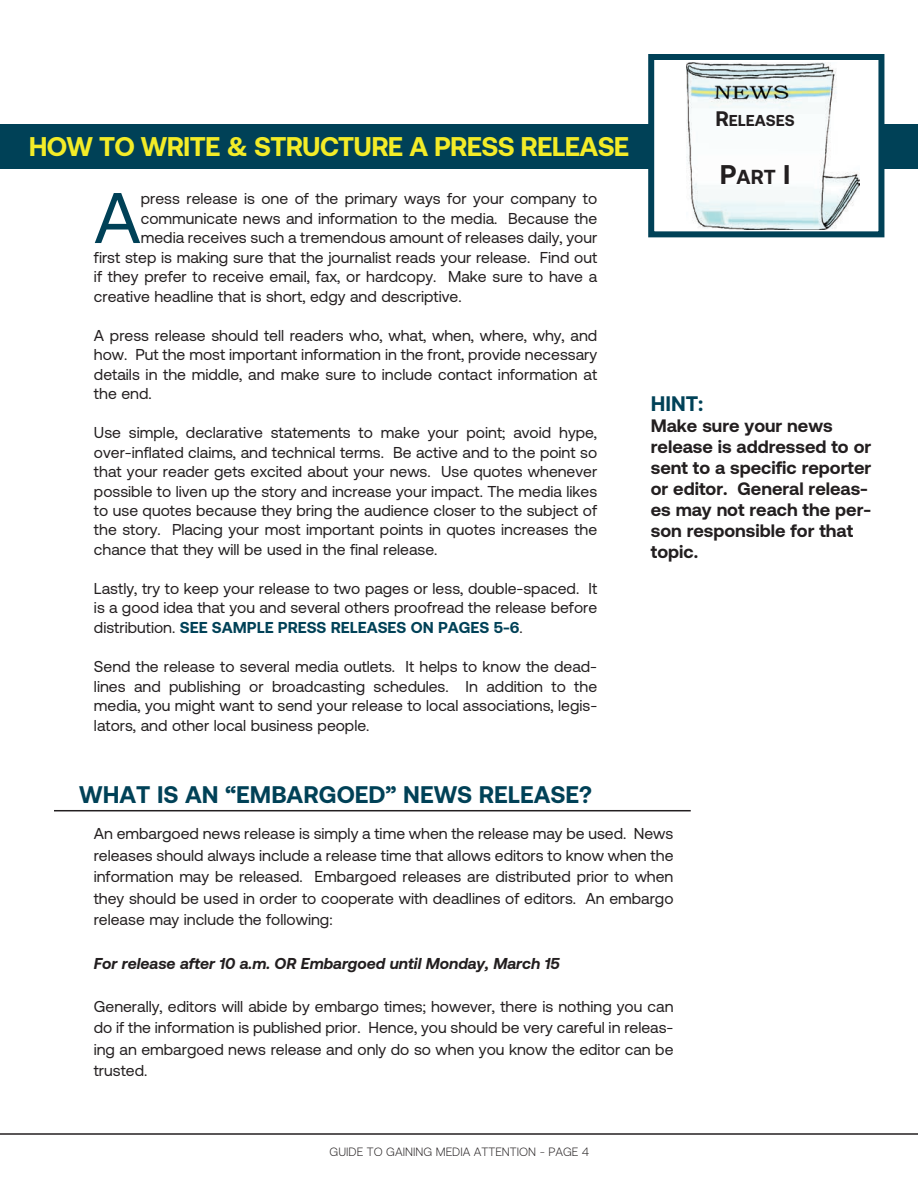
<style>
.page{position:relative;width:918px;height:1188px;background:#fff}
.page>*{position:absolute;margin:0;border:0;box-sizing:border-box;transform-origin:0 0}
.t1{font:71.4px "Aeonik";color:#004157}
.t2{font:700 27px "Aeonik";letter-spacing:-.025em;color:#f3ec28}
.t3{font:700 24px "Aeonik";color:#004157}
.t4{font:700 21px "Aeonik";color:#004157}
.t5{font:700 20.25px "Aeonik";color:#231f20}
.t6{font:700 18px/21px "Aeonik";color:#231f20}
.t7{font:15.75px/19.5px "Aeonik";color:#231f20;text-align:justify}
.t8{font:italic 700 15.75px "Aeonik";color:#231f20}
.t9{font:700 15.75px "Aeonik";color:#231f20}
.t10{font:300 12px "Aeonik";color:#231f20}
.s1{font-weight:700;color:#004157}
.s2{font-size:21px}
.s3{font-size:27px}
</style>
<div class="page">
<div style="left:0;top:124px;width:918px;height:45px;background:#004157"></div>
<hr style="left:0;top:1133px;width:918px;height:2px;background:#231f20">
<div style="left:654px;top:60px;width:224px;height:171px;background:#fff"></div>
<img style="left:687px;top:62px;width:173px;height:168px">
<div style="left:648px;top:54px;width:236px;height:183px;border:6px solid #004157"></div>
<hr style="left:54px;top:810px;width:637px;height:1px;background:#231f20">
<p class="t2" style="left:29px;top:137px;width:602px">HOW TO WRITE &amp; STRUCTURE A PRESS RELEASE</p>
<p class="t1" style="left:94px;top:193px;width:48px">A</p>
<p class="t7" style="left:141px;top:190px;width:458px">press release is one of the primary ways for your company to</p>
<p class="t7" style="left:141px;top:210px;width:458px">communicate news and information to the media. Because the</p>
<p class="t7" style="left:141px;top:229px;width:458px">media receives such a tremendous amount of releases daily, your</p>
<p class="t7" style="left:94px;top:249px;width:505px">first step is making sure that the journalist reads your release. Find out</p>
<p class="t7" style="left:94px;top:268px;width:505px">if they prefer to receive email, fax, or hardcopy. Make sure to have a</p>
<p class="t7" style="left:94px;top:288px;width:369px">creative headline that is short, edgy and descriptive.</p>
<p class="t7" style="left:94px;top:327px;width:505px">A press release should tell readers who, what, when, where, why, and how. Put the most important information in the front, provide necessary details in the middle, and make sure to include contact information at the end.</p>
<p class="t7" style="left:94px;top:424px;width:505px">Use simple, declarative statements to make your point; avoid hype, over-inflated claims, and technical terms. Be active and to the point so that your reader gets excited about your news. Use quotes whenever possible to liven up the story and increase your impact. The media likes to use quotes because they bring the audience closer to the subject of the story. Placing your most important points in quotes increases the chance that they will be used in the final release.</p>
<p class="t7" style="left:94px;top:580px;width:505px">Lastly, try to keep your release to two pages or less, double-spaced. It is a good idea that you and several others proofread the release before distribution. <span class="s1">SEE SAMPLE PRESS RELEASES ON PAGES 5-6</span>.</p>
<p class="t7" style="left:94px;top:658px;width:505px">Send the release to several media outlets. It helps to know the dead&shy;lines and publishing or broadcasting schedules. In addition to the media, you might want to send your release to local associations, legis&shy;lators, and other local business people.</p>
<p class="t9" style="left:716px;top:115px;width:81px"><span class="s2">R</span>ELEASES</p>
<p class="t5" style="left:720px;top:170px;width:72px"><span class="s3">P</span>ART <span class="s3">I</span></p>
<p class="t4" style="left:651px;top:397px;width:54px">HINT:</p>
<p class="t6" style="left:651px;top:417px;width:222px">Make sure your news release is addressed to or sent to a specific reporter or editor. General releas&shy;es may not reach the per&shy;son responsible for that topic.</p>
<p class="t3" style="left:79px;top:786px;width:514px">WHAT IS AN “EMBARGOED” NEWS RELEASE?</p>
<p class="t7" style="left:94px;top:825px;width:581px;line-height:21.6px">An embargoed news release is simply a time when the release may be used. News releases should always include a release time that allows editors to know when the information may be released. Embargoed releases are distributed prior to when they should be used in order to cooperate with deadlines of editors. An embargo release may include the following:</p>
<p class="t8" style="left:94px;top:958px;width:467px">For release after 10 a.m. OR Embargoed until Monday, March 15</p>
<p class="t7" style="left:94px;top:997px;width:581px;line-height:21.6px">Generally, editors will abide by embargo times; however, there is nothing you can do if the information is published prior. Hence, you should be very careful in releas&shy;ing an embargoed news release and only do so when you know the editor can be trusted.</p>
<p class="t10" style="left:330px;top:1145px;width:261px">GUIDE TO GAINING MEDIA ATTENTION - PAGE 4</p>
</div>
